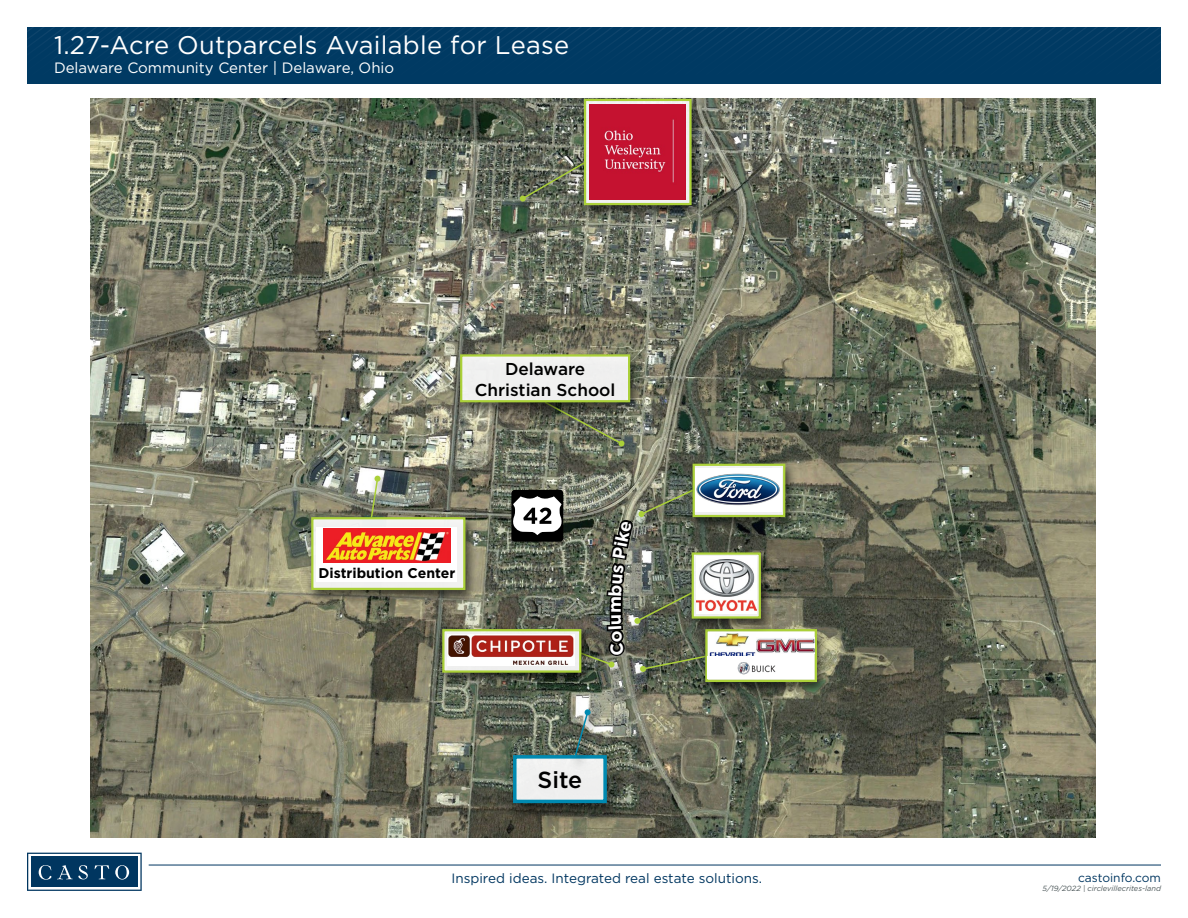
<style>
.page{position:relative;width:1188px;height:918px;background:#fff}
.page>*{position:absolute;margin:0;border:0;box-sizing:border-box;transform-origin:0 0}
.t1{font:25.5px "Gotham";letter-spacing:.01em;color:#fff}
.t2{font:500 23.25px "Gotham";color:#000}
.t3{font:500 17.25px/20.7px "Gotham";color:#000;text-align:center}
.t4{font:15px "Gotham";color:#fff}
.t5{font:700 14.1px "Gotham";color:#000}
.t6{font:13.5px "Gotham";color:#003660}
.t7{font:12px "Gotham";color:#003660}
.t8{font:italic 7.5px "Gotham";color:#4c5759}
</style>
<div class="page">
<div style="left:27px;top:27px;width:1134px;height:56px;background:#003a63"></div>
<svg style="left:27px;top:27px;width:1134px;height:15px"></svg>
<svg style="left:27px;top:853px;width:115px;height:38px"></svg>
<hr style="left:149px;top:865px;width:1012px;height:1px;background:#003660">
<img style="left:91px;top:99px;width:1005px;height:738px">
<div style="left:635px;top:653px;width:82px;height:33px;background:#000;opacity:.67"></div>
<div style="left:540px;top:400px;width:96px;height:61px;background:#000;opacity:.67"></div>
<div style="left:515px;top:160px;width:81px;height:56px;background:#000;opacity:.67"></div>
<div style="left:305px;top:514px;width:173px;height:91px;background:#000;opacity:.67"></div>
<div style="left:699px;top:626px;width:131px;height:71px;background:#000;opacity:.67"></div>
<div style="left:687px;top:461px;width:111px;height:71px;background:#000;opacity:.67"></div>
<div style="left:454px;top:351px;width:189px;height:66px;background:#000;opacity:.67"></div>
<svg style="left:459px;top:353px;width:172px;height:93px"></svg>
<div style="left:578px;top:96px;width:126px;height:124px;background:#000;opacity:.67"></div>
<svg style="left:520px;top:98px;width:173px;height:108px;background:#7e856b"></svg>
<div style="left:436px;top:626px;width:158px;height:62px;background:#000;opacity:.67"></div>
<img style="left:590px;top:104px;width:96px;height:96px">
<div style="left:504px;top:750px;width:122px;height:76px;background:#000;opacity:.67"></div>
<div style="left:569px;top:707px;width:33px;height:65px;background:#000;opacity:.67"></div>
<svg style="left:511px;top:709px;width:98px;height:96px"></svg>
<img style="left:310px;top:463px;width:508px;height:220px">
<h1 class="t1" style="left:54px;top:29px;width:517px">1.27-Acre Outparcels Available for Lease</h1>
<p class="t4" style="left:54px;top:58px;width:342px">Delaware Community Center | Delaware, Ohio</p>
<p class="t3" style="left:475px;top:358px;width:142px">Delaware<br>Christian School</p>
<p class="t5" style="left:318px;top:563px;width:138px">Distribution Center</p>
<h2 class="t2" style="left:538px;top:765px;width:46px">Site</h2>
<p class="t6" style="left:452px;top:870px;width:312px">Inspired ideas. Integrated real estate solutions.</p>
<p class="t7" style="left:1078px;top:870px;width:84px">castoinfo.com</p>
<p class="t8" style="left:1043px;top:884px;width:120px">5/19/2022 | circlevillecrites-land</p>
</div>
